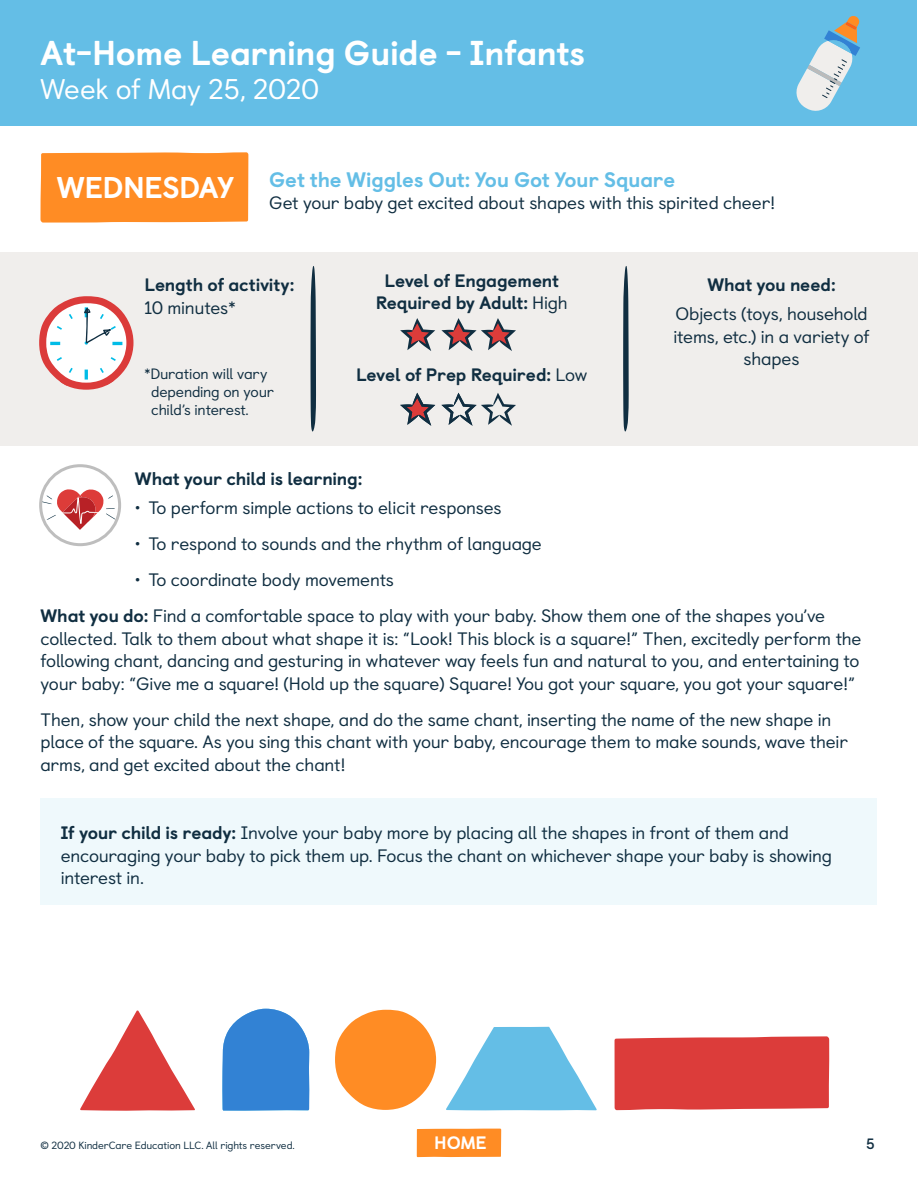
<style>
.page{position:relative;width:918px;height:1188px;background:#fff}
.page>*{position:absolute;margin:0;border:0;box-sizing:border-box;transform-origin:0 0}
.t1{font:800 34.5px "Castledown";letter-spacing:-.01em;color:#fff}
.t2{font:28.5px "Castledown";letter-spacing:-.01em;color:#fff}
.t3{font:800 21px "Castledown";letter-spacing:-.01em;color:#64bee6}
.t4{font:18px/22.5px "Castledown";letter-spacing:-.015em;color:#102e41}
.t5{font:800 18px/22.5px "Castledown";letter-spacing:-.015em;color:#102e41;text-align:center}
.t6{font:800 18px "Castledown";color:#fff}
.t7{font:15px/18px "Castledown";letter-spacing:-.015em;color:#102e41}
.t8{font:700 15px "Castledown";color:#102e41}
.t9{font:10.5px "Castledown";letter-spacing:-.01em;color:#102e41}
.s1{font-size:30px;color:#fff}
.s2{font-weight:400}
.s3{font-weight:800}
</style>
<div class="page">
<div style="left:417px;top:1129px;width:84px;height:28px;background:#ff8c24"></div>
<div style="left:1px;top:1px;width:916px;height:125px;background:#64bee6"></div>
<svg style="left:796px;top:16px;width:64px;height:95px"></svg>
<div style="left:40px;top:152px;width:208px;height:71px;background:#ff8c24"></div>
<div style="left:40px;top:798px;width:838px;height:107px;background:#eff9fc"></div>
<div style="left:0;top:252px;width:918px;height:194px;background:#f0eeec"></div>
<svg style="left:310px;top:266px;width:6px;height:166px"></svg>
<svg style="left:623px;top:266px;width:6px;height:166px"></svg>
<svg style="left:400px;top:318px;width:35px;height:33px"></svg>
<svg style="left:441px;top:318px;width:75px;height:33px"></svg>
<svg style="left:400px;top:393px;width:35px;height:33px"></svg>
<svg style="left:441px;top:393px;width:75px;height:33px"></svg>
<svg style="left:39px;top:296px;width:95px;height:94px"></svg>
<svg style="left:41px;top:489px;width:75px;height:41px"></svg>
<div style="left:39px;top:464px;width:82px;height:82px;border:3px solid #bebebe;border-radius:50%"></div>
<svg style="left:80px;top:1010px;width:115px;height:101px"></svg>
<svg style="left:335px;top:1010px;width:101px;height:100px"></svg>
<svg style="left:446px;top:1027px;width:151px;height:83px"></svg>
<div style="left:614px;top:1036px;width:215px;height:74px;background:#dc3c3a"></div>
<svg style="left:222px;top:1009px;width:87px;height:102px;background:#468ed8"></svg>
<h1 class="t1" style="left:40px;top:24px;width:546px">At-Home Learning Guide - Infants</h1>
<h2 class="t2" style="left:40px;top:67px;width:280px">Week of May 25, 2020</h2>
<p class="t3" style="left:57px;top:162px;width:620px"><span class="s1">WEDNESDAY</span> Get the Wiggles Out: You Got Your Square</p>
<p class="t4" style="left:269px;top:190px;width:507px">Get your baby get excited about shapes with this spirited cheer!</p>
<p class="t5" style="left:144px;top:272px;width:152px">Length of activity:</p>
<p class="t4" style="left:144px;top:295px;width:93px">10 minutes*</p>
<p class="t7" style="left:151px;top:363px;width:124px;text-indent:-7px">*Duration will vary depending on your child’s interest.</p>
<p class="t5" style="left:376px;top:268px;width:194px">Level of Engagement<br>Required by Adult: <span class="s2">High</span></p>
<p class="t5" style="left:356px;top:362px;width:233px">Level of Prep Required: <span class="s2">Low</span></p>
<p class="t5" style="left:707px;top:272px;width:130px">What you need:</p>
<p class="t4" style="left:673px;top:301px;width:198px;text-align:center">Objects (toys, household items, etc.) in a variety of shapes</p>
<p class="t5" style="left:135px;top:466px;width:229px">What your child is learning:</p>
<p class="t4" style="left:135px;top:495px;width:368px">• To perform simple actions to elicit responses</p>
<p class="t4" style="left:135px;top:531px;width:408px">• To respond to sounds and the rhythm of language</p>
<p class="t4" style="left:40px;top:561px;width:786px;line-height:36px;text-indent:94px">• To coordinate body movements<br><span class="s3">What you do:</span> Find a comfortable space to play with your baby. Show them one of the shapes you’ve</p>
<p class="t4" style="left:40px;top:626px;width:823px;text-align:justify">collected. Talk to them about what shape it is: “Look! This block is a square!” Then, excitedly perform the following chant, dancing and gesturing in whatever way feels fun and natural to you, and entertaining to your baby: “Give me a square! (Hold up the square) Square! You got your square, you got your square!”</p>
<p class="t4" style="left:40px;top:707px;width:809px">Then, show your child the next shape, and do the same chant, inserting the name of the new shape in place of the square. As you sing this chant with your baby, encourage them to make sounds, wave their arms, and get excited about the chant!</p>
<p class="t4" style="left:61px;top:820px;width:773px"><span class="s3">If your child is ready:</span> Involve your baby more by placing all the shapes in front of them and encouraging your baby to pick them up. Focus the chant on whichever shape your baby is showing interest in.</p>
<p class="t9" style="left:40px;top:1137px;width:256px">© 2020 KinderCare Education LLC. All rights reserved.</p>
<p class="t6" style="left:434px;top:1128px;width:54px">HOME</p>
<p class="t8" style="left:866px;top:1132px;width:10px">5</p>
</div>
